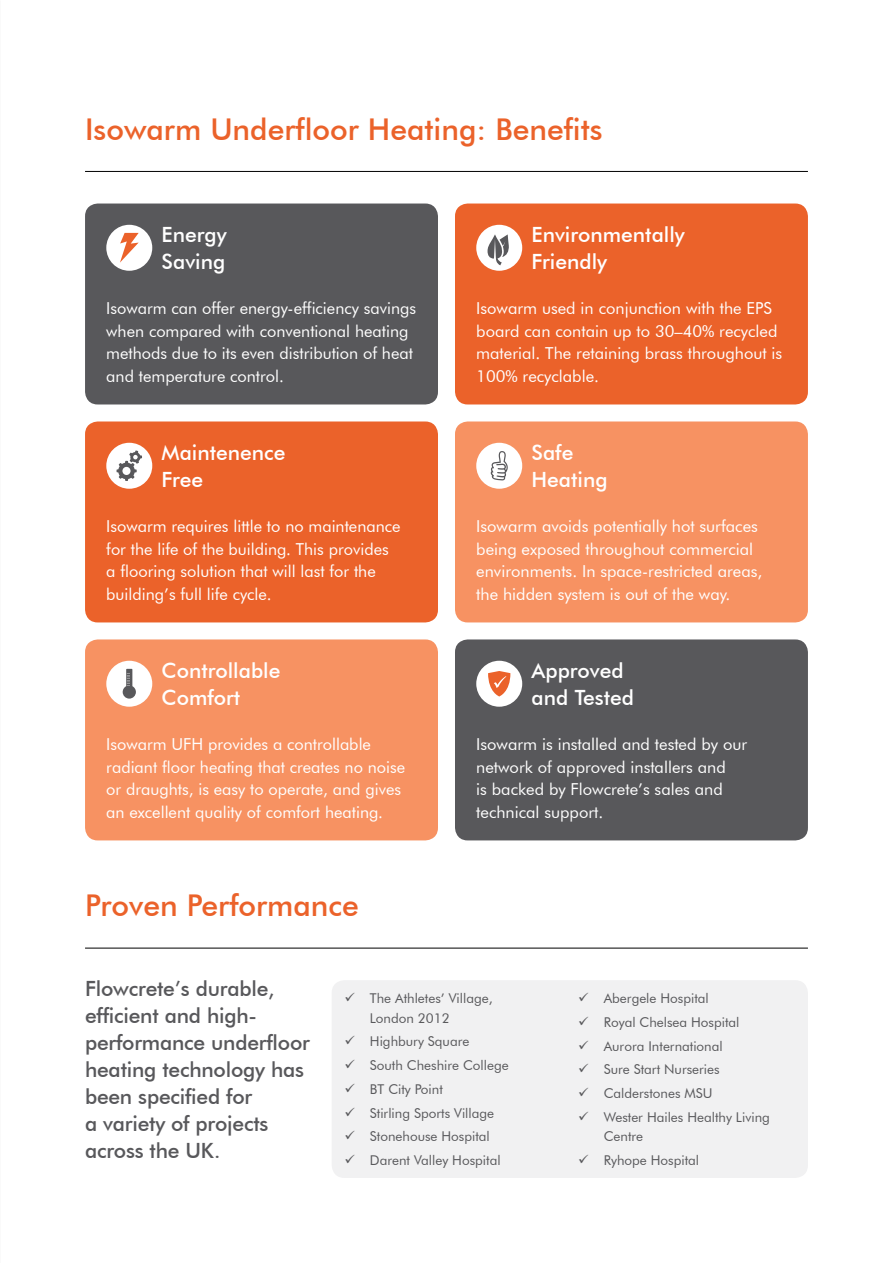
<style>
.page{position:relative;width:893px;height:1263px;background:#fff}
.page>*{position:absolute;margin:0;border:0;box-sizing:border-box;transform-origin:0 0}
.t1{font:500 30px "Futura BT";color:#eb622a}
.t2{font:500 21px/27px "Futura BT";letter-spacing:-.01em;color:#58585b}
.t3{font:500 21px/27px "Futura BT";color:#fff}
.t4{font:16.5px/22.5px "Futura BT";color:#fff}
.t5{font:13.5px/19.5px "Futura BT";color:#58585b}
</style>
<div class="page">
<hr style="left:85px;top:171px;width:723px;height:1px;background:#000">
<hr style="left:85px;top:948px;width:723px;height:1px;background:#000">
<div style="left:85px;top:204px;width:353px;height:200px;background:#58585b;border-radius:13px"></div>
<div style="left:85px;top:421px;width:353px;height:201px;background:#eb622a;border-radius:13px"></div>
<div style="left:85px;top:639px;width:353px;height:201px;background:#f79262;border-radius:13px"></div>
<div style="left:455px;top:204px;width:353px;height:200px;background:#eb622a;border-radius:13px"></div>
<div style="left:455px;top:421px;width:353px;height:201px;background:#f79262;border-radius:13px"></div>
<div style="left:455px;top:639px;width:353px;height:201px;background:#58585b;border-radius:13px"></div>
<div style="left:106px;top:225px;width:46px;height:46px;background:#fff;border-radius:50%"></div>
<svg style="left:120px;top:233px;width:19px;height:30px"></svg>
<div style="left:106px;top:443px;width:46px;height:46px;background:#fff;border-radius:50%"></div>
<svg style="left:116px;top:450px;width:26px;height:31px"></svg>
<div style="left:106px;top:661px;width:46px;height:46px;background:#fff;border-radius:50%"></div>
<svg style="left:123px;top:669px;width:13px;height:30px"></svg>
<div style="left:476px;top:225px;width:46px;height:46px;background:#fff;border-radius:50%"></div>
<svg style="left:488px;top:234px;width:21px;height:31px"></svg>
<div style="left:476px;top:443px;width:46px;height:46px;background:#fff;border-radius:50%"></div>
<svg style="left:491px;top:451px;width:17px;height:29px"></svg>
<div style="left:476px;top:661px;width:46px;height:46px;background:#fff;border-radius:50%"></div>
<svg style="left:488px;top:671px;width:22px;height:25px"></svg>
<div style="left:332px;top:980px;width:476px;height:198px;background:#f1f1f2;border-radius:13px"></div>
<h1 class="t1" style="left:85px;top:111px;width:519px">Isowarm Underfloor Heating: Benefits</h1>
<p class="t3" style="left:162px;top:221px;width:67px">Energy<br>Saving</p>
<p class="t4" style="left:106px;top:297px;width:311px">Isowarm can offer energy-efficiency savings when compared with conventional heating methods due to its even distribution of heat and temperature control.</p>
<p class="t3" style="left:162px;top:439px;width:125px">Maintenence<br>Free</p>
<p class="t4" style="left:106px;top:515px;width:296px">Isowarm requires little to no maintenance for the life of the building. This provides a flooring solution that will last for the building’s full life cycle.</p>
<p class="t3" style="left:162px;top:657px;width:120px">Controllable<br>Comfort</p>
<p class="t4" style="left:106px;top:733px;width:300px">Isowarm UFH provides a controllable radiant floor heating that creates no noise or draughts, is easy to operate, and gives an excellent quality of comfort heating.</p>
<h1 class="t1" style="left:85px;top:887px;width:275px">Proven Performance</h1>
<p class="t3" style="left:531px;top:221px;width:155px">Environmentally<br>Friendly</p>
<p class="t4" style="left:476px;top:297px;width:307px">Isowarm used in conjunction with the EPS board can contain up to 30–40% recycled material. The retaining brass throughout is 100% recyclable.</p>
<p class="t3" style="left:531px;top:439px;width:78px">Safe<br>Heating</p>
<p class="t4" style="left:476px;top:515px;width:288px">Isowarm avoids potentially hot surfaces being exposed throughout commercial environments. In space-restricted areas, the hidden system is out of the way.</p>
<p class="t3" style="left:531px;top:657px;width:104px">Approved and Tested</p>
<p class="t4" style="left:476px;top:733px;width:272px">Isowarm is installed and tested by our network of approved installers and<br>is backed by Flowcrete’s sales and technical support.</p>
<p class="t2" style="left:85px;top:975px;width:226px">Flowcrete’s durable, efficient and high&shy;performance underfloor heating technology has been specified for<br>a variety of projects across the UK.</p>
<p class="t5" style="left:370px;top:988px;width:124px;text-indent:-26px">✓ The Athletes’ Village,<br>London 2012</p>
<p class="t5" style="left:344px;top:1032px;width:126px">✓ Highbury Square</p>
<p class="t5" style="left:344px;top:1055px;width:166px">✓ South Cheshire College</p>
<p class="t5" style="left:344px;top:1079px;width:100px">✓ BT City Point</p>
<p class="t5" style="left:344px;top:1103px;width:151px">✓ Stirling Sports Village</p>
<p class="t5" style="left:344px;top:1127px;width:147px">✓ Stonehouse Hospital</p>
<p class="t5" style="left:344px;top:1150px;width:158px">✓ Darent Valley Hospital</p>
<p class="t5" style="left:578px;top:988px;width:132px">✓ Abergele Hospital</p>
<p class="t5" style="left:578px;top:1012px;width:163px">✓ Royal Chelsea Hospital</p>
<p class="t5" style="left:578px;top:1036px;width:146px">✓ Aurora International</p>
<p class="t5" style="left:578px;top:1060px;width:143px">✓ Sure Start Nurseries</p>
<p class="t5" style="left:578px;top:1083px;width:136px">✓ Calderstones MSU</p>
<p class="t5" style="left:604px;top:1107px;width:168px;text-indent:-26px">✓ Wester Hailes Healthy Living<br>Centre</p>
<p class="t5" style="left:578px;top:1150px;width:122px">✓ Ryhope Hospital</p>
</div>
